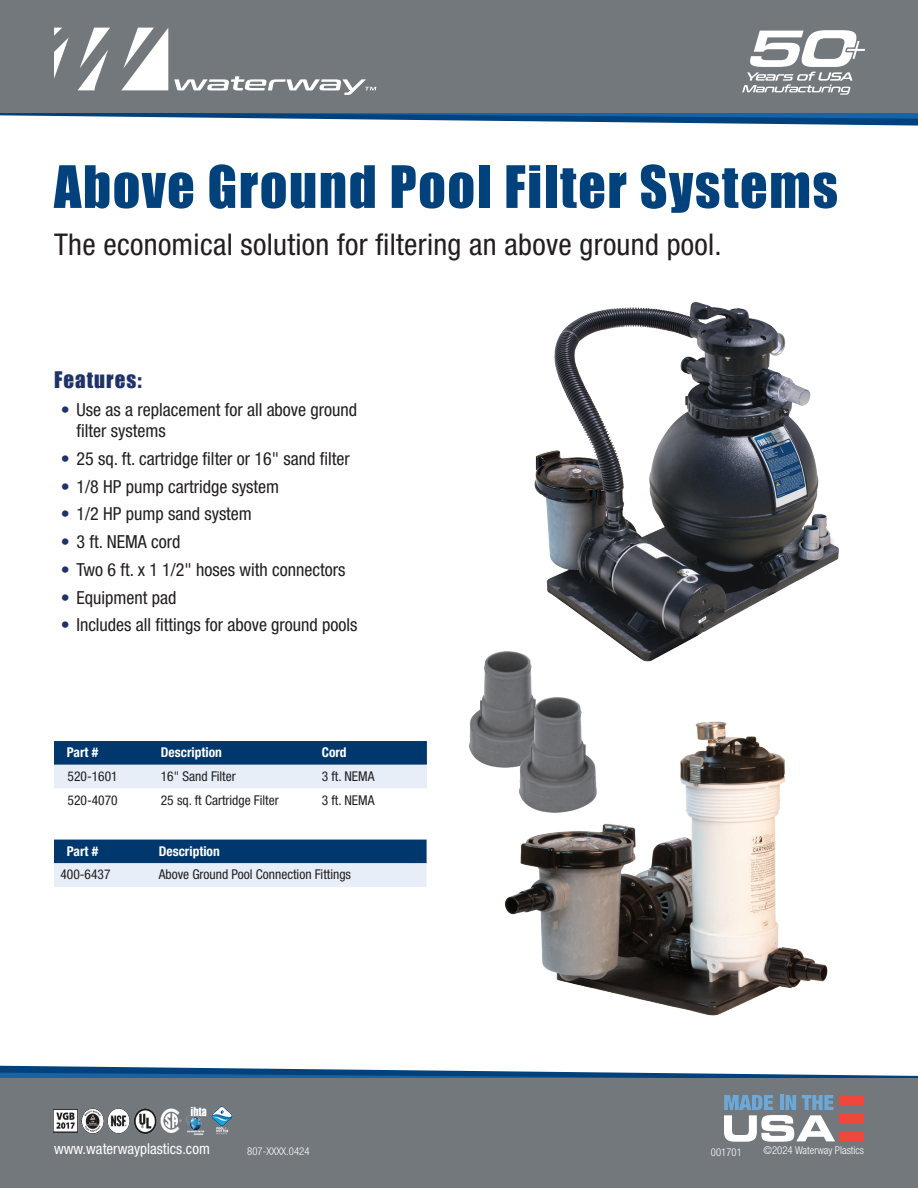
<style>
.page{position:relative;width:918px;height:1188px;background:#fff}
.page>*{position:absolute;margin:0;border:0;box-sizing:border-box;transform-origin:0 0}
.t1{font:54px "Impact";letter-spacing:.03em;color:#01427c}
.t2{font:condensed 30px "Helvetica Neue LT Pro";letter-spacing:.01em;color:#231f20}
.t3{font:21px "Impact";letter-spacing:.05em;color:#1f3369}
.t4{font:condensed 18px/21px "Helvetica Neue LT Pro";color:#231f20}
.t5{font:condensed 15px "Helvetica Neue LT Pro";color:#fff}
.t6{font:condensed 13.5px "Helvetica Neue LT Pro";color:#231f20}
.t7{font:700 condensed 13.5px "Helvetica Neue LT Pro";color:#fff}
.t8{font:300 condensed 10.8px "Helvetica Neue LT Pro";color:#fff}
.s1{color:#1f3369}
</style>
<div class="page">
<svg style="left:0;top:1066px;width:651px;height:7px"></svg>
<svg style="left:0;top:1073px;width:918px;height:5px;background:#1f5e97"></svg>
<div style="left:0;top:1078px;width:918px;height:110px;background:#73787c"></div>
<svg style="left:331px;top:119px;width:587px;height:7px"></svg>
<svg style="left:0;top:113px;width:918px;height:6px;background:#246299"></svg>
<div style="left:0;top:0;width:918px;height:113px;background:#73787c"></div>
<svg style="left:78px;top:28px;width:32px;height:62px"></svg>
<svg style="left:121px;top:28px;width:47px;height:62px"></svg>
<svg style="left:54px;top:28px;width:15px;height:51px"></svg>
<svg style="left:174px;top:76px;width:202px;height:19px"></svg>
<svg style="left:724px;top:1095px;width:111px;height:47px"></svg>
<div style="left:840px;top:1095px;width:24px;height:10px;background:#ef473c"></div>
<div style="left:840px;top:1113px;width:24px;height:10px;background:#ef473c"></div>
<div style="left:840px;top:1132px;width:24px;height:9px;background:#ef473c"></div>
<img style="left:52px;top:1106px;width:182px;height:29px">
<svg style="left:742px;top:30px;width:123px;height:65px"></svg>
<img style="left:534px;top:302px;width:305px;height:283px">
<svg style="left:54px;top:741px;width:373px;height:47px;background:#7392b2"></svg>
<img style="left:504px;top:585px;width:324px;height:431px">
<img style="left:469px;top:636px;width:90px;height:139px">
<img style="left:509px;top:681px;width:100px;height:140px">
<svg style="left:54px;top:840px;width:373px;height:47px;background:#7694b4"></svg>
<h1 class="t1" style="left:54px;top:145px;width:785px">Above Ground Pool Filter Systems</h1>
<h2 class="t2" style="left:54px;top:226px;width:669px">The economical solution for filtering an above ground pool.</h2>
<p class="t3" style="left:54px;top:364px;width:89px">Features:</p>
<p class="t4" style="left:76px;top:399px;width:282px;text-indent:-16px"><span class="s1">•</span> Use as a replacement for all above ground filter systems</p>
<p class="t4" style="left:61px;top:448px;width:291px"><span class="s1">•</span> 25 sq. ft. cartridge filter or 16" sand filter</p>
<p class="t4" style="left:61px;top:476px;width:220px"><span class="s1">•</span> 1/8 HP pump cartridge system</p>
<p class="t4" style="left:61px;top:503px;width:193px"><span class="s1">•</span> 1/2 HP pump sand system</p>
<p class="t4" style="left:61px;top:531px;width:121px"><span class="s1">•</span> 3 ft. NEMA cord</p>
<p class="t4" style="left:61px;top:559px;width:286px"><span class="s1">•</span> Two 6 ft. x 1 1/2" hoses with connectors</p>
<p class="t4" style="left:61px;top:587px;width:117px"><span class="s1">•</span> Equipment pad</p>
<p class="t4" style="left:61px;top:614px;width:298px"><span class="s1">•</span> Includes all fittings for above ground pools</p>
<p class="t7" style="left:67px;top:744px;width:33px">Part #</p>
<p class="t7" style="left:161px;top:744px;width:63px">Description</p>
<p class="t7" style="left:322px;top:744px;width:26px">Cord</p>
<p class="t6" style="left:68px;top:768px;width:52px">520-1601</p>
<p class="t6" style="left:161px;top:768px;width:76px">16" Sand Filter</p>
<p class="t6" style="left:322px;top:768px;width:54px">3 ft. NEMA</p>
<p class="t6" style="left:68px;top:792px;width:52px">520-4070</p>
<p class="t6" style="left:161px;top:792px;width:119px">25 sq. ft Cartridge Filter</p>
<p class="t6" style="left:322px;top:792px;width:54px">3 ft. NEMA</p>
<p class="t7" style="left:67px;top:843px;width:33px">Part #</p>
<p class="t7" style="left:159px;top:843px;width:63px">Description</p>
<p class="t6" style="left:60px;top:867px;width:52px">400-6437</p>
<p class="t6" style="left:159px;top:867px;width:194px">Above Ground Pool Connection Fittings</p>
<p class="t5" style="left:54px;top:1140px;width:157px">www.waterwayplastics.com</p>
<p class="t8" style="left:247px;top:1145px;width:64px">807-XXXX.0424</p>
<p class="t8" style="left:711px;top:1146px;width:32px">001701</p>
<p class="t8" style="left:764px;top:1144px;width:102px">©2024 Waterway Plastics</p>
</div>
